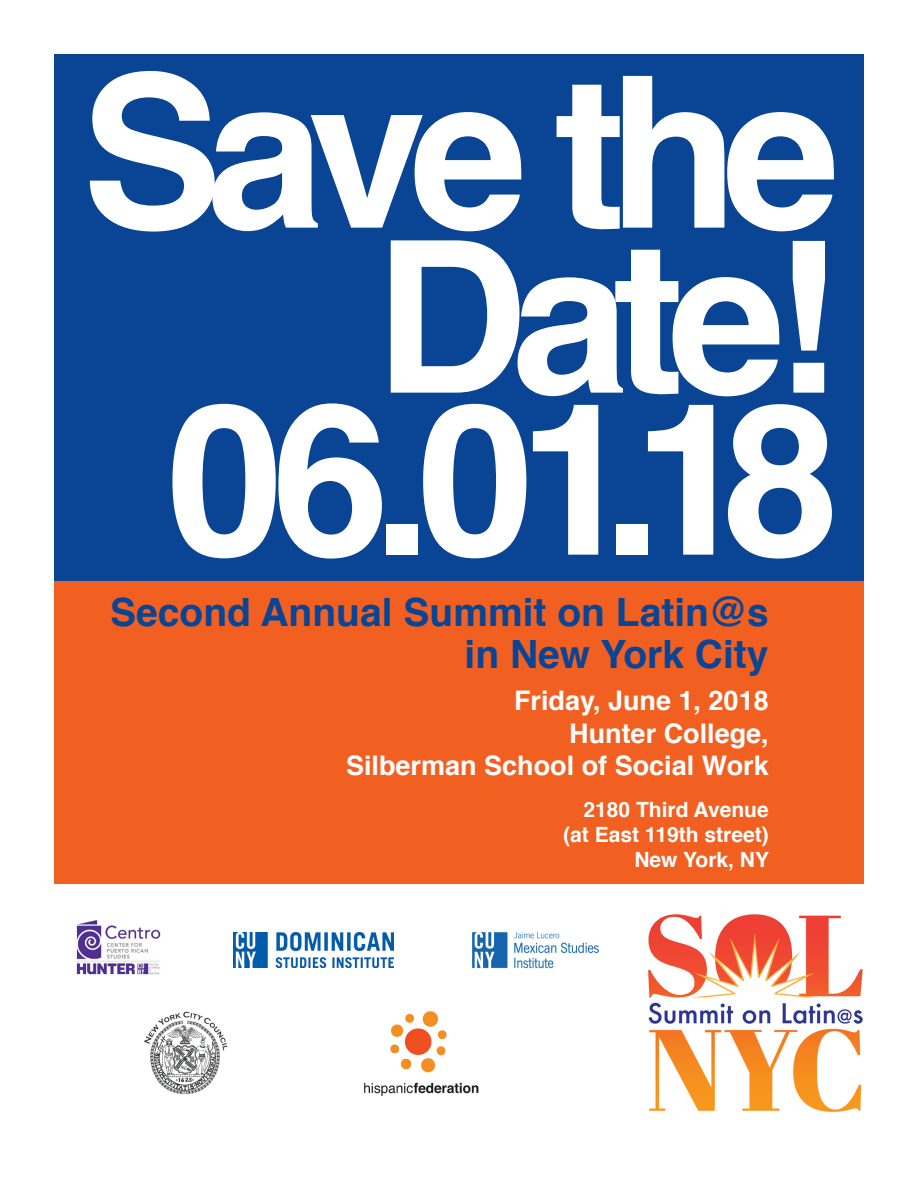
<style>
.page{position:relative;width:918px;height:1188px;background:#fff}
.page>*{position:absolute;margin:0;border:0;box-sizing:border-box;transform-origin:0 0}
.t1{font:700 211.5px/163.5px "Helvetica";letter-spacing:-.075em;color:#fff;text-align:right}
.t2{font:700 39px/42px "Helvetica";color:#094594;text-align:right}
.t3{font:700 27px/32.4px "Helvetica";color:#fff;text-align:right}
.t4{font:700 21px/25.2px "Helvetica";color:#fff;text-align:right}
</style>
<div class="page">
<div style="left:54px;top:54px;width:810px;height:1080px;background:#f26021"></div>
<div style="left:41px;top:884px;width:837px;height:268px;background:#fff"></div>
<div style="left:54px;top:54px;width:810px;height:526px;background:#094594"></div>
<img style="left:648px;top:914px;width:215px;height:198px">
<img style="left:76px;top:920px;width:85px;height:55px">
<img style="left:233px;top:933px;width:160px;height:34px">
<img style="left:472px;top:932px;width:127px;height:36px">
<img style="left:144px;top:1011px;width:84px;height:83px">
<img style="left:364px;top:1011px;width:115px;height:85px">
<h1 class="t1" style="left:81px;top:74px;width:760px">Save the<br>Date!<br>06.01.18</h1>
<h2 class="t2" style="left:110px;top:592px;width:660px">Second Annual Summit on Latin@s in New York City</h2>
<p class="t3" style="left:346px;top:685px;width:424px">Friday, June 1, 2018<br>Hunter College,<br>Silberman School of Social Work</p>
<p class="t4" style="left:563px;top:797px;width:207px">2180 Third Avenue (at East 119th street)<br>New York, NY</p>
</div>
